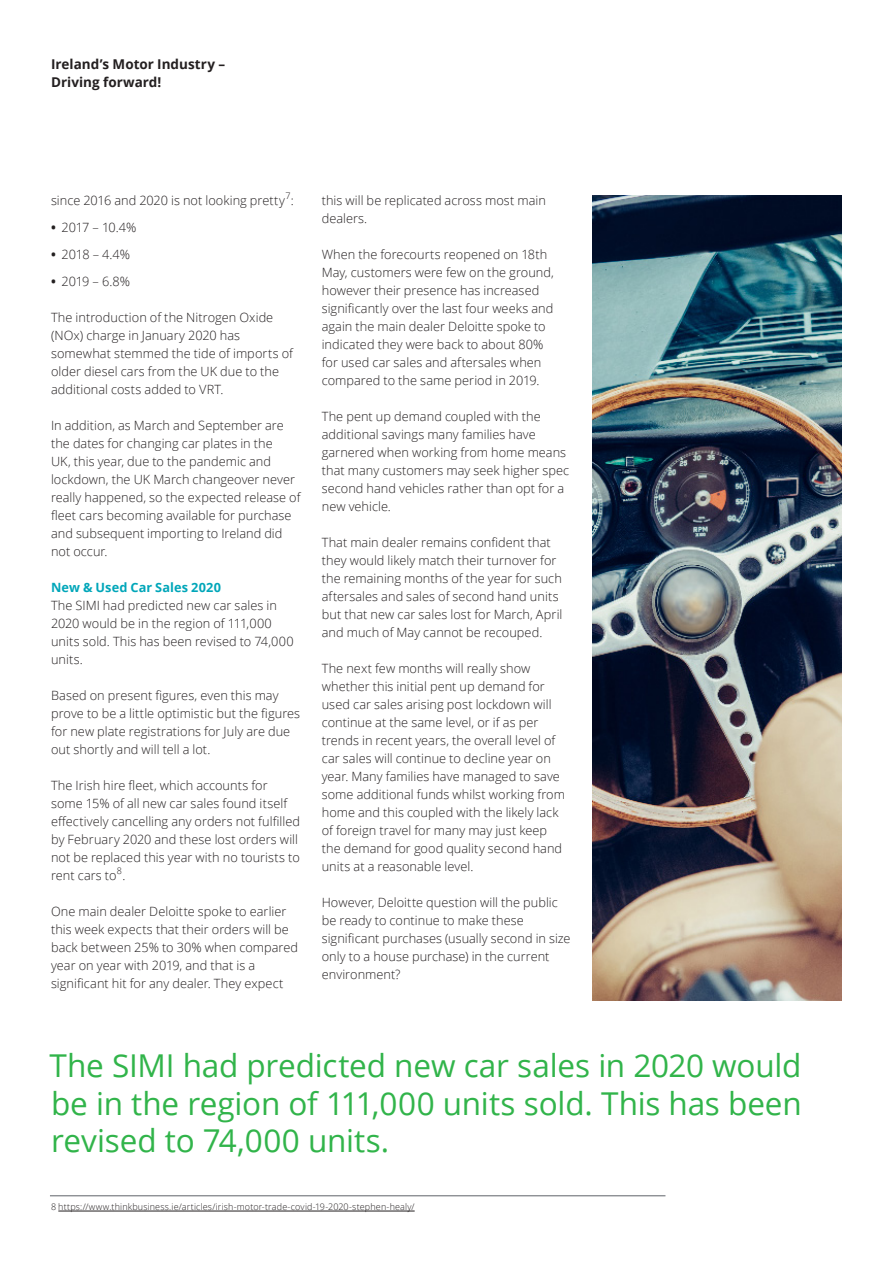
<style>
.page{position:relative;width:893px;height:1263px;background:#fff}
.page>*{position:absolute;margin:0;border:0;box-sizing:border-box;transform-origin:0 0}
.Quote_pullout_small{font:31.5px/37.5px "Open Sans";letter-spacing:-.005em;color:#31b44a;text-align:justify}
.Body_copy__8_5_12pt{font:700 13.5px/18px "Open Sans";color:#231f20}
.Body_copy__8_5_12pt-2{font:300 12.75px/18px "Open Sans";letter-spacing:.005em;color:#231f20}
.Subhead_A__8_5_12pt{font:700 12.75px "Open Sans";letter-spacing:.005em;color:#00a6b9}
.Body_copy__8_5_12pt-3{font:300 9px "Open Sans";letter-spacing:.015em;color:#231f20}
.s1{font-weight:700}
</style>
<div class="page">
<img style="left:592px;top:195px;width:250px;height:805px">
<hr style="left:58px;top:1211px;width:357px;height:1px;background:#231f20">
<hr style="left:50px;top:1195px;width:615px;height:1px;background:#5f6369">
<p class="Body_copy__8_5_12pt" style="left:51px;top:55px;width:176px">Ireland’s Motor Industry –<br>Driving forward!</p>
<p class="Body_copy__8_5_12pt-2" style="left:51px;top:191px;width:235px">since 2016 and 2020 is not looking pretty</p>
<p class="Body_copy__8_5_12pt-3" style="left:285px;top:189px;width:7px">7</p>
<p class="Body_copy__8_5_12pt-2" style="left:291px;top:191px;width:5px">:</p>
<p class="Body_copy__8_5_12pt-2" style="left:51px;top:218px;width:87px"><span class="s1">•</span> 2017 – 10.4%</p>
<p class="Body_copy__8_5_12pt-2" style="left:51px;top:245px;width:81px"><span class="s1">•</span> 2018 – 4.4%</p>
<p class="Body_copy__8_5_12pt-2" style="left:51px;top:272px;width:81px"><span class="s1">•</span> 2019 – 6.8%</p>
<p class="Body_copy__8_5_12pt-2" style="left:51px;top:308px;width:243px">The introduction of the Nitrogen Oxide (NOx) charge in January 2020 has somewhat stemmed the tide of imports of older diesel cars from the UK due to the additional costs added to VRT.</p>
<p class="Body_copy__8_5_12pt-2" style="left:51px;top:416px;width:251px">In addition, as March and September are the dates for changing car plates in the<br>UK, this year, due to the pandemic and lockdown, the UK March changeover never really happened, so the expected release of fleet cars becoming available for purchase and subsequent importing to Ireland did not occur.</p>
<p class="Subhead_A__8_5_12pt" style="left:51px;top:578px;width:171px">New &amp; Used Car Sales 2020</p>
<p class="Body_copy__8_5_12pt-2" style="left:51px;top:596px;width:244px">The SIMI had predicted new car sales in<br>2020 would be in the region of 111,000 units sold. This has been revised to 74,000 units.</p>
<p class="Body_copy__8_5_12pt-2" style="left:51px;top:686px;width:251px">Based on present figures, even this may prove to be a little optimistic but the figures for new plate registrations for July are due out shortly and will tell a lot.</p>
<p class="Body_copy__8_5_12pt-2" style="left:51px;top:776px;width:251px">The Irish hire fleet, which accounts for some 15% of all new car sales found itself effectively cancelling any orders not fulfilled by February 2020 and these lost orders will not be replaced this year with no tourists to rent cars to</p>
<p class="Body_copy__8_5_12pt-3" style="left:117px;top:864px;width:7px">8</p>
<p class="Body_copy__8_5_12pt-2" style="left:122px;top:866px;width:5px">.</p>
<p class="Body_copy__8_5_12pt-2" style="left:51px;top:902px;width:249px">One main dealer Deloitte spoke to earlier this week expects that their orders will be back between 25% to 30% when compared year on year with 2019, and that is a significant hit for any dealer. They expect</p>
<p class="Body_copy__8_5_12pt-2" style="left:322px;top:191px;width:226px">this will be replicated across most main dealers.</p>
<p class="Body_copy__8_5_12pt-2" style="left:322px;top:245px;width:234px">When the forecourts reopened on 18th May, customers were few on the ground, however their presence has increased significantly over the last four weeks and again the main dealer Deloitte spoke to indicated they were back to about 80% for used car sales and aftersales when compared to the same period in 2019.</p>
<p class="Body_copy__8_5_12pt-2" style="left:322px;top:407px;width:249px">The pent up demand coupled with the additional savings many families have garnered when working from home means that many customers may seek higher spec second hand vehicles rather than opt for a new vehicle.</p>
<p class="Body_copy__8_5_12pt-2" style="left:322px;top:533px;width:242px">That main dealer remains confident that they would likely match their turnover for the remaining months of the year for such aftersales and sales of second hand units but that new car sales lost for March, April and much of May cannot be recouped.</p>
<p class="Body_copy__8_5_12pt-2" style="left:322px;top:659px;width:245px">The next few months will really show whether this initial pent up demand for used car sales arising post lockdown will continue at the same level, or if as per trends in recent years, the overall level of car sales will continue to decline year on year. Many families have managed to save some additional funds whilst working from home and this coupled with the likely lack of foreign travel for many may just keep the demand for good quality second hand units at a reasonable level.</p>
<p class="Body_copy__8_5_12pt-2" style="left:322px;top:893px;width:250px">However, Deloitte question will the public be ready to continue to make these significant purchases (usually second in size only to a house purchase) in the current environment?</p>
<p class="Quote_pullout_small" style="left:49px;top:1046px;width:754px">The SIMI had predicted new car sales in 2020 would be in the region of 111,000 units sold. This has been revised to 74,000 units.</p>
<p class="Body_copy__8_5_12pt-3" style="left:51px;top:1201px;width:365px">8 https://www.thinkbusiness.ie/articles/irish-motor-trade-covid-19-2020-stephen-healy/</p>
</div>
